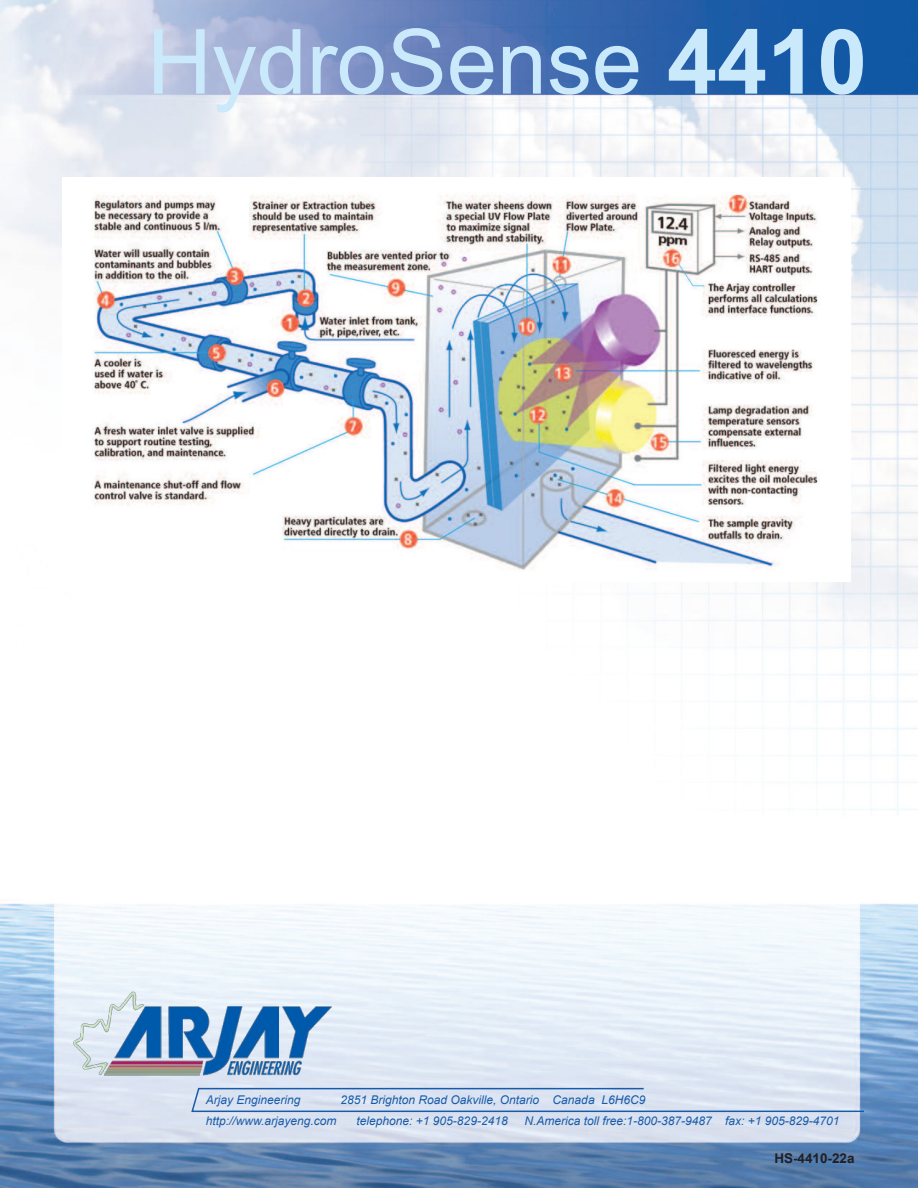
<style>
.page{position:relative;width:918px;height:1188px;background:#fff}
.page>*{position:absolute;margin:0;border:0;box-sizing:border-box;transform-origin:0 0}
.t1{font:90px "Arial";color:#cae9fb}
.t2{font:700 13.5px "Arial";color:#231f20}
.t3{font:italic 12px "Arial";color:#185baa}
.s1{font-weight:700}
</style>
<div class="page">
<img style="left:1px;top:0;width:917px;height:1188px">
<div style="left:63px;top:1082px;width:82px;height:52px;background:#dbe1f0"></div>
<img style="left:63px;top:177px;width:788px;height:404px">
<svg style="left:190px;top:1087px;width:676px;height:26px;background:#c6d4e9"></svg>
<img style="left:65px;top:982px;width:268px;height:122px">
<h1 class="t1" style="left:147px;top:28px;width:722px">HydroSense <span class="s1">4410</span></h1>
<p class="t3" style="left:206px;top:1095px;width:96px">Arjay Engineering</p>
<p class="t3" style="left:341px;top:1095px;width:306px">2851 Brighton Road Oakville, Ontario Canada L6H6C9</p>
<p class="t3" style="left:206px;top:1116px;width:132px">http://www.arjayeng.com</p>
<p class="t3" style="left:357px;top:1116px;width:153px">telephone: +1 905-829-2418</p>
<p class="t3" style="left:524px;top:1116px;width:317px">N.America toll free:1-800-387-9487 fax: +1 905-829-4701</p>
<p class="t2" style="left:774px;top:1153px;width:82px">HS-4410-22a</p>
</div>
